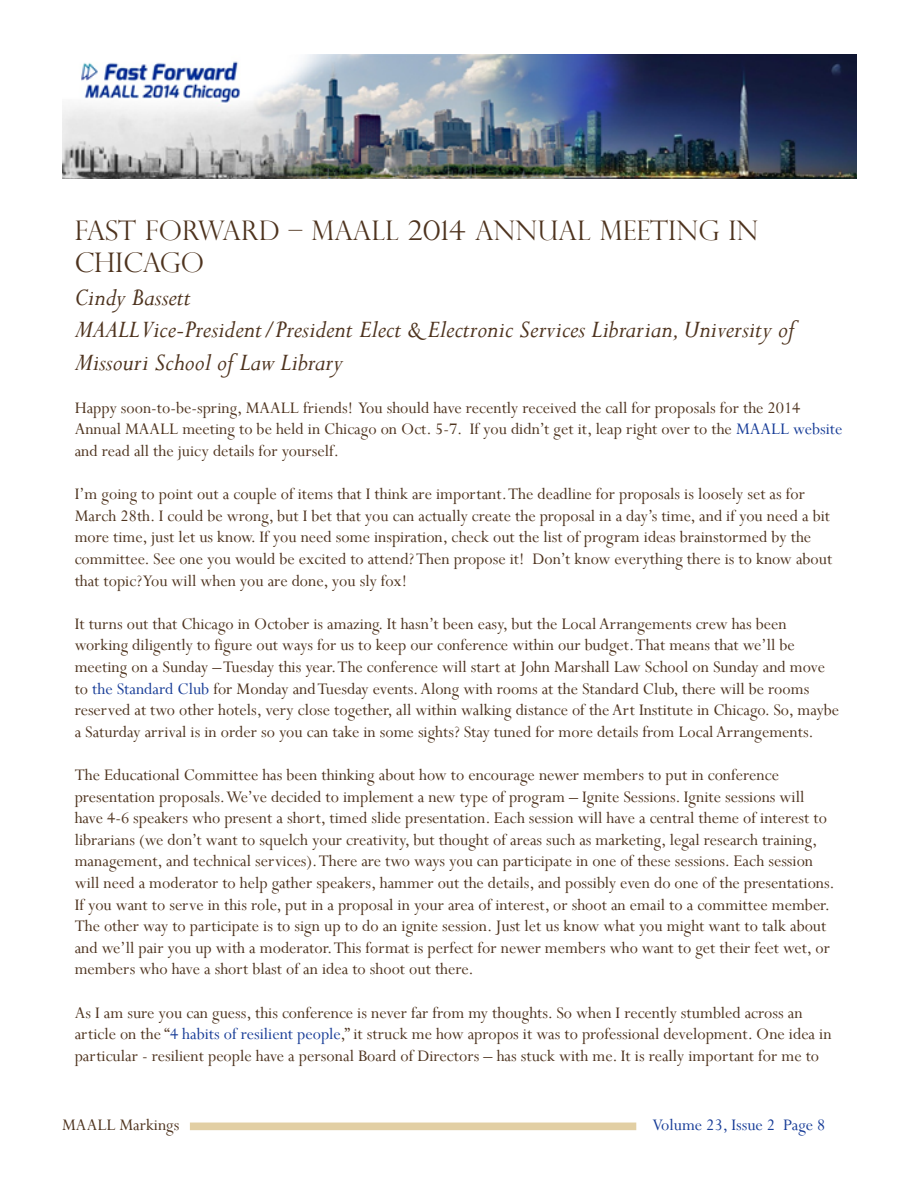
<style>
.page{position:relative;width:918px;height:1188px;background:#fff}
.page>*{position:absolute;margin:0;border:0;box-sizing:border-box;transform-origin:0 0}
.t1{font:italic 27px/32.4px "Perpetua";color:#4e331e}
.t2{font:300 27px/32.4px "Perpetua Titling";color:#4e331e}
.t3{font:18px/21.6px "Perpetua";color:#4e331e}
.t4{font:18px "Perpetua";color:#173c97}
.s1{color:#173c97}
</style>
<div class="page">
<div style="left:190px;top:1123px;width:446px;height:7px;background:#e2cfa4"></div>
<img style="left:62px;top:55px;width:794px;height:124px">
<h1 class="t2" style="left:75px;top:214px;width:685px">FAST FORWARD – MAALL 2014 ANNUAL MEETING IN<br>CHICAGO</h1>
<h1 class="t1" style="left:75px;top:280px;width:721px">Cindy Bassett<br>MAALL Vice-President/President Elect &amp; Electronic Services Librarian, University of<br>Missouri School of Law Library</h1>
<p class="t3" style="left:75px;top:396px;width:769px">Happy soon-to-be-spring, MAALL friends! You should have recently received the call for proposals for the 2014<br>Annual MAALL meeting to be held in Chicago on Oct. 5-7. If you didn’t get it, leap right over to the <span class="s1">MAALL website </span>and read all the juicy details for yourself.</p>
<p class="t3" style="left:75px;top:483px;width:759px">I’m going to point out a couple of items that I think are important. The deadline for proposals is loosely set as for March 28th. I could be wrong, but I bet that you can actually create the proposal in a day’s time, and if you need a bit more time, just let us know. If you need some inspiration, check out the list of program ideas brainstormed by the committee. See one you would be excited to attend? Then propose it! Don’t know everything there is to know about that topic? You will when you are done, you sly fox!</p>
<p class="t3" style="left:75px;top:612px;width:766px">It turns out that Chicago in October is amazing. It hasn’t been easy, but the Local Arrangements crew has been working diligently to figure out ways for us to keep our conference within our budget. That means that we’ll be meeting on a Sunday – Tuesday this year. The conference will start at John Marshall Law School on Sunday and move to <span class="s1">the Standard Club</span> for Monday and Tuesday events. Along with rooms at the Standard Club, there will be rooms reserved at two other hotels, very close together, all within walking distance of the Art Institute in Chicago. So, maybe a Saturday arrival is in order so you can take in some sights? Stay tuned for more details from Local Arrangements.</p>
<p class="t3" style="left:75px;top:764px;width:762px">The Educational Committee has been thinking about how to encourage newer members to put in conference presentation proposals. We’ve decided to implement a new type of program – Ignite Sessions. Ignite sessions will have 4-6 speakers who present a short, timed slide presentation. Each session will have a central theme of interest to librarians (we don’t want to squelch your creativity, but thought of areas such as marketing, legal research training, management, and technical services). There are two ways you can participate in one of these sessions. Each session will need a moderator to help gather speakers, hammer out the details, and possibly even do one of the presentations.<br>If you want to serve in this role, put in a proposal in your area of interest, or shoot an email to a committee member.<br>The other way to participate is to sign up to do an ignite session. Just let us know what you might want to talk about and we’ll pair you up with a moderator. This format is perfect for newer members who want to get their feet wet, or members who have a short blast of an idea to shoot out there.</p>
<p class="t3" style="left:75px;top:1001px;width:758px">As I am sure you can guess, this conference is never far from my thoughts. So when I recently stumbled across an article on the “<span class="s1">4 habits of resilient people</span>,” it struck me how apropos it was to professional development. One idea in particular - resilient people have a personal Board of Directors – has stuck with me. It is really important for me to</p>
<p class="t3" style="left:62px;top:1114px;width:119px">MAALL Markings</p>
<p class="t4" style="left:652px;top:1113px;width:175px">Volume 23, Issue 2 Page 8</p>
</div>
